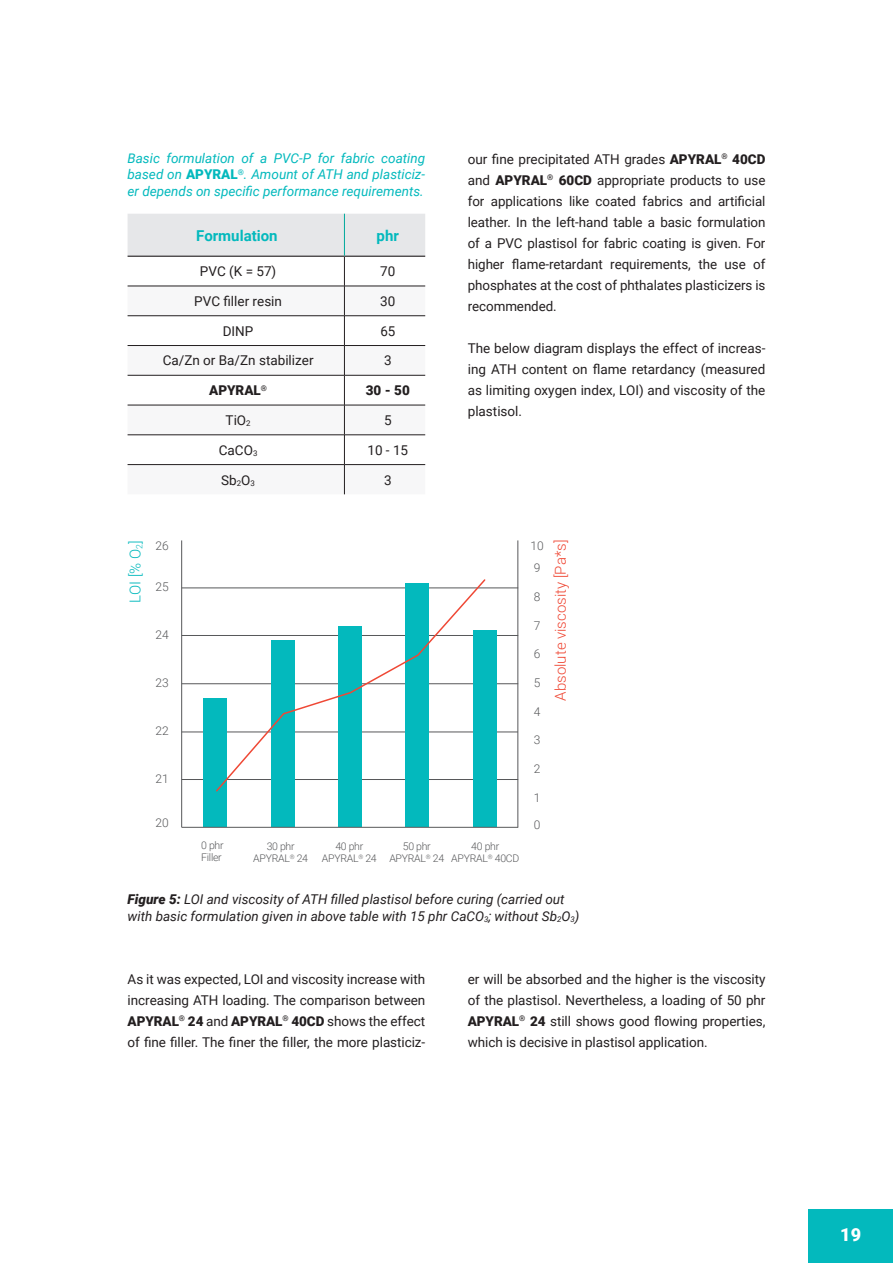
<style>
.page{position:relative;width:893px;height:1263px;background:#fff}
.page>*{position:absolute;margin:0;border:0;box-sizing:border-box;transform-origin:0 0}
.t1{font:900 18px "Roboto";color:#fff}
.t2{font:300 15px "Roboto";color:#ef4835}
.t3{font:700 15px "Roboto";color:#03b9bd}
.t4{font:300 15px "Roboto";color:#03b9bd}
.t5{font:13.5px/21px "Roboto";letter-spacing:-.005em;color:#231f20;text-align:justify}
.t6{font:italic 13.5px/16.5px "Roboto";color:#231f20}
.t7{font:italic 13.5px/16.5px "Roboto";color:#03b9bd;text-align:justify}
.t8{font:900 13.5px "Roboto";color:#231f20}
.t9{font:300 12px/21.8px "Roboto";color:#57585a}
.t10{font:300 10.5px/12.6px "Roboto";letter-spacing:-.025em;color:#57585a;text-align:center}
.s1{font-weight:900;font-style:normal}
.s2{font-weight:900}
</style>
<div class="page">
<div style="left:808px;top:1209px;width:85px;height:54px;background:#03b9bd"></div>
<hr style="left:182px;top:588px;width:336px;height:1px;background:#57585a">
<hr style="left:182px;top:635px;width:336px;height:1px;background:#57585a">
<hr style="left:182px;top:683px;width:336px;height:1px;background:#57585a">
<hr style="left:182px;top:732px;width:336px;height:1px;background:#57585a">
<hr style="left:182px;top:779px;width:336px;height:1px;background:#57585a">
<div style="left:473px;top:631px;width:23px;height:196px;background:#03b9bd"></div>
<div style="left:203px;top:698px;width:24px;height:129px;background:#03b9bd"></div>
<div style="left:271px;top:640px;width:23px;height:187px;background:#03b9bd"></div>
<div style="left:338px;top:626px;width:24px;height:201px;background:#03b9bd"></div>
<div style="left:405px;top:583px;width:24px;height:244px;background:#03b9bd"></div>
<svg style="left:215px;top:579px;width:272px;height:214px"></svg>
<hr style="left:181px;top:540px;width:1px;height:287px;background:#57585a">
<hr style="left:182px;top:827px;width:336px;height:1px;background:#57585a">
<hr style="left:518px;top:540px;width:1px;height:287px;background:#57585a">
<svg style="left:128px;top:287px;width:297px;height:207px"></svg>
<hr style="left:128px;top:286px;width:216px;height:1px;background:#231f20">
<hr style="left:344px;top:286px;width:81px;height:1px;background:#231f20">
<hr style="left:128px;top:315px;width:216px;height:1px;background:#231f20">
<hr style="left:344px;top:315px;width:81px;height:1px;background:#231f20">
<hr style="left:128px;top:345px;width:216px;height:1px;background:#231f20">
<hr style="left:344px;top:345px;width:81px;height:1px;background:#231f20">
<hr style="left:128px;top:375px;width:216px;height:1px;background:#231f20">
<hr style="left:344px;top:375px;width:81px;height:1px;background:#231f20">
<hr style="left:128px;top:405px;width:216px;height:1px;background:#231f20">
<hr style="left:344px;top:405px;width:81px;height:1px;background:#231f20">
<svg style="left:128px;top:214px;width:297px;height:72px"></svg>
<hr style="left:344px;top:286px;width:1px;height:30px;background:#231f20">
<svg style="left:344px;top:316px;width:1px;height:59px"></svg>
<hr style="left:344px;top:375px;width:1px;height:30px;background:#231f20">
<hr style="left:344px;top:405px;width:1px;height:30px;background:#231f20">
<svg style="left:344px;top:436px;width:1px;height:58px"></svg>
<hr style="left:128px;top:435px;width:216px;height:1px;background:#231f20">
<hr style="left:344px;top:435px;width:81px;height:1px;background:#231f20">
<hr style="left:128px;top:464px;width:216px;height:1px;background:#231f20">
<hr style="left:344px;top:464px;width:81px;height:1px;background:#231f20">
<p class="t7" style="left:128px;top:149px;width:299px">Basic formulation of a PVC-P for fabric coating based on <span class="s1">APYRAL</span><sup>®</sup>. Amount of ATH and plasticiz&shy;er depends on specific performance requirements.</p>
<p class="t3" style="left:196px;top:225px;width:83px">Formulation</p>
<p class="t3" style="left:377px;top:229px;width:24px">phr</p>
<p class="t5" style="left:200px;top:260px;width:78px">PVC (K = 57)</p>
<p class="t5" style="left:380px;top:261px;width:17px">70</p>
<p class="t5" style="left:194px;top:290px;width:89px">PVC filler resin</p>
<p class="t5" style="left:380px;top:291px;width:17px">30</p>
<p class="t5" style="left:223px;top:320px;width:32px">DINP</p>
<p class="t5" style="left:380px;top:320px;width:16px">65</p>
<p class="t5" style="left:163px;top:350px;width:152px">Ca/Zn or Ba/Zn stabilizer</p>
<p class="t5" style="left:384px;top:350px;width:9px">3</p>
<p class="t8" style="left:209px;top:385px;width:59px">APYRAL<sup>®</sup></p>
<p class="t8" style="left:366px;top:385px;width:46px">30 - 50</p>
<p class="t5" style="left:226px;top:409px;width:27px">TiO<sub>2</sub></p>
<p class="t5" style="left:384px;top:410px;width:9px">5</p>
<p class="t5" style="left:219px;top:439px;width:40px">CaCO<sub>3</sub></p>
<p class="t5" style="left:367px;top:440px;width:42px">10 - 15</p>
<p class="t5" style="left:221px;top:469px;width:35px">Sb<sub>2</sub>O<sub>3</sub></p>
<p class="t5" style="left:384px;top:469px;width:9px">3</p>
<p class="t4" style="left:128px;top:603px;width:64px;rotate:-90deg">LOI [% O<sub>2</sub>]</p>
<p class="t9" style="left:156px;top:536px;width:15px">26</p>
<p class="t9" style="left:156px;top:577px;width:15px">25</p>
<p class="t9" style="left:156px;top:625px;width:15px">24</p>
<p class="t9" style="left:156px;top:673px;width:15px">23</p>
<p class="t9" style="left:156px;top:721px;width:15px">22</p>
<p class="t9" style="left:156px;top:769px;width:15px">21</p>
<p class="t9" style="left:156px;top:812px;width:15px">20</p>
<p class="t5" style="left:468px;top:148px;width:299px">our fine precipitated ATH grades <span class="s2">APYRAL</span><sup>®</sup> <span class="s2">40CD </span>and <span class="s2">APYRAL</span><sup>®</sup> <span class="s2">60CD</span> appropriate products to use for applications like coated fabrics and artificial leather. In the left-hand table a basic formulation of a PVC plastisol for fabric coating is given. For higher flame-retardant requirements, the use of phosphates at the cost of phthalates plasticizers is recommended.</p>
<p class="t5" style="left:468px;top:337px;width:299px">The below diagram displays the effect of increas&shy;ing ATH content on flame retardancy (measured as limiting oxygen index, LOI) and viscosity of the plastisol.</p>
<p class="t9" style="left:531px;top:536px;width:15px">10<br>9</p>
<p class="t9" style="left:534px;top:587px;width:8px">8</p>
<p class="t9" style="left:534px;top:615px;width:8px">7</p>
<p class="t9" style="left:534px;top:644px;width:8px">6</p>
<p class="t9" style="left:534px;top:672px;width:8px">5</p>
<p class="t9" style="left:534px;top:701px;width:8px">4</p>
<p class="t9" style="left:534px;top:730px;width:8px">3</p>
<p class="t9" style="left:534px;top:759px;width:8px">2</p>
<p class="t9" style="left:534px;top:788px;width:8px">1</p>
<p class="t9" style="left:534px;top:815px;width:8px">0</p>
<p class="t2" style="left:554px;top:700px;width:162px;rotate:-90deg">Absolute viscosity [Pa*s]</p>
<p class="t10" style="left:201px;top:839px;width:24px;text-align:left">0 phr<br>Filler</p>
<p class="t10" style="left:253px;top:840px;width:56px">30 phr<br>APYRAL<sup>®</sup> 24</p>
<p class="t10" style="left:322px;top:840px;width:56px">40 phr<br>APYRAL<sup>®</sup> 24</p>
<p class="t10" style="left:389px;top:840px;width:56px">50 phr<br>APYRAL<sup>®</sup> 24</p>
<p class="t10" style="left:451px;top:840px;width:70px">40 phr<br>APYRAL<sup>®</sup> 40CD</p>
<p class="t6" style="left:128px;top:890px;width:453px"><span class="s2">Figure 5:</span> LOI and viscosity of ATH filled plastisol before curing (carried out with basic formulation given in above table with 15 phr CaCO<sub>3</sub>; without Sb<sub>2</sub>O<sub>3</sub>)</p>
<p class="t5" style="left:128px;top:968px;width:299px">As it was expected, LOI and viscosity increase with increasing ATH loading. The comparison between <span class="s2">APYRAL</span><sup>®</sup> <span class="s2">24</span> and <span class="s2">APYRAL</span><sup>®</sup> <span class="s2">40CD</span> shows the effect of fine filler. The finer the filler, the more plasticiz-</p>
<p class="t5" style="left:468px;top:968px;width:299px">er will be absorbed and the higher is the viscosity of the plastisol. Nevertheless, a loading of 50 phr <span class="s2">APYRAL</span><sup>®</sup> <span class="s2">24</span> still shows good flowing properties, which is decisive in plastisol application.</p>
<h1 class="t1" style="left:840px;top:1227px;width:22px">19</h1>
</div>
